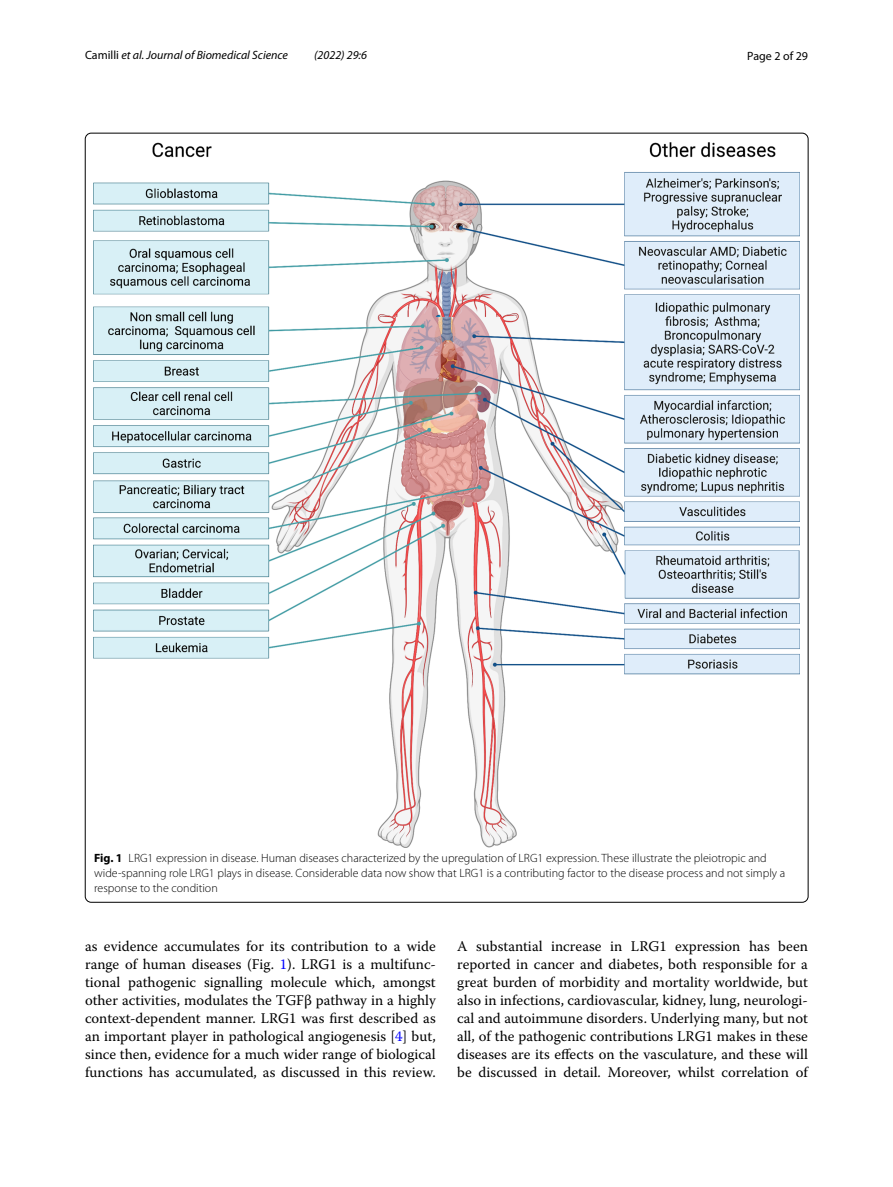
<style>
.page{position:relative;width:893px;height:1187px;background:#fff}
.page>*{position:absolute;margin:0;border:0;box-sizing:border-box;transform-origin:0 0}
.t1{font:14.7px/18px "Warnock Pro";color:#000;text-align:justify}
.t2{font:300 12px/15px "Myriad Pro";color:#000}
.t3{font:italic 12px "Myriad Pro";color:#000}
.t4{font:12px "Myriad Pro";color:#000}
.s1{font-style:normal}
.s2{font-weight:700}
.s3{color:#00f}
</style>
<div class="page">
<img style="left:94px;top:142px;width:706px;height:705px">
<p class="t3" style="left:85px;top:48px;width:204px"><span class="s1">Camilli</span> et al. Journal of Biomedical Science</p>
<p class="t3" style="left:314px;top:48px;width:54px">(2022) 29:6</p>
<p class="t4" style="left:747px;top:48px;width:62px">Page 2 of 29</p>
<p class="t2" style="left:94px;top:850px;width:693px"><span class="s2">Fig. 1</span> LRG1 expression in disease. Human diseases characterized by the upregulation of LRG1 expression. These illustrate the pleiotropic and wide-spanning role LRG1 plays in disease. Considerable data now show that LRG1 is a contributing factor to the disease process and not simply a response to the condition</p>
<p class="t1" style="left:85px;top:936px;width:352px">as evidence accumulates for its contribution to a wide range of human diseases (Fig. <span class="s3">1</span>). LRG1 is a multifunc&shy;tional pathogenic signalling molecule which, amongst other activities, modulates the TGFβ pathway in a highly context-dependent manner. LRG1 was first described as an important player in pathological angiogenesis [<span class="s3">4</span>] but, since then, evidence for a much wider range of biological functions has accumulated, as discussed in this review.</p>
<p class="t1" style="left:457px;top:936px;width:352px">A substantial increase in LRG1 expression has been reported in cancer and diabetes, both responsible for a great burden of morbidity and mortality worldwide, but also in infections, cardiovascular, kidney, lung, neurologi&shy;cal and autoimmune disorders. Underlying many, but not all, of the pathogenic contributions LRG1 makes in these diseases are its effects on the vasculature, and these will be discussed in detail. Moreover, whilst correlation of</p>
</div>
